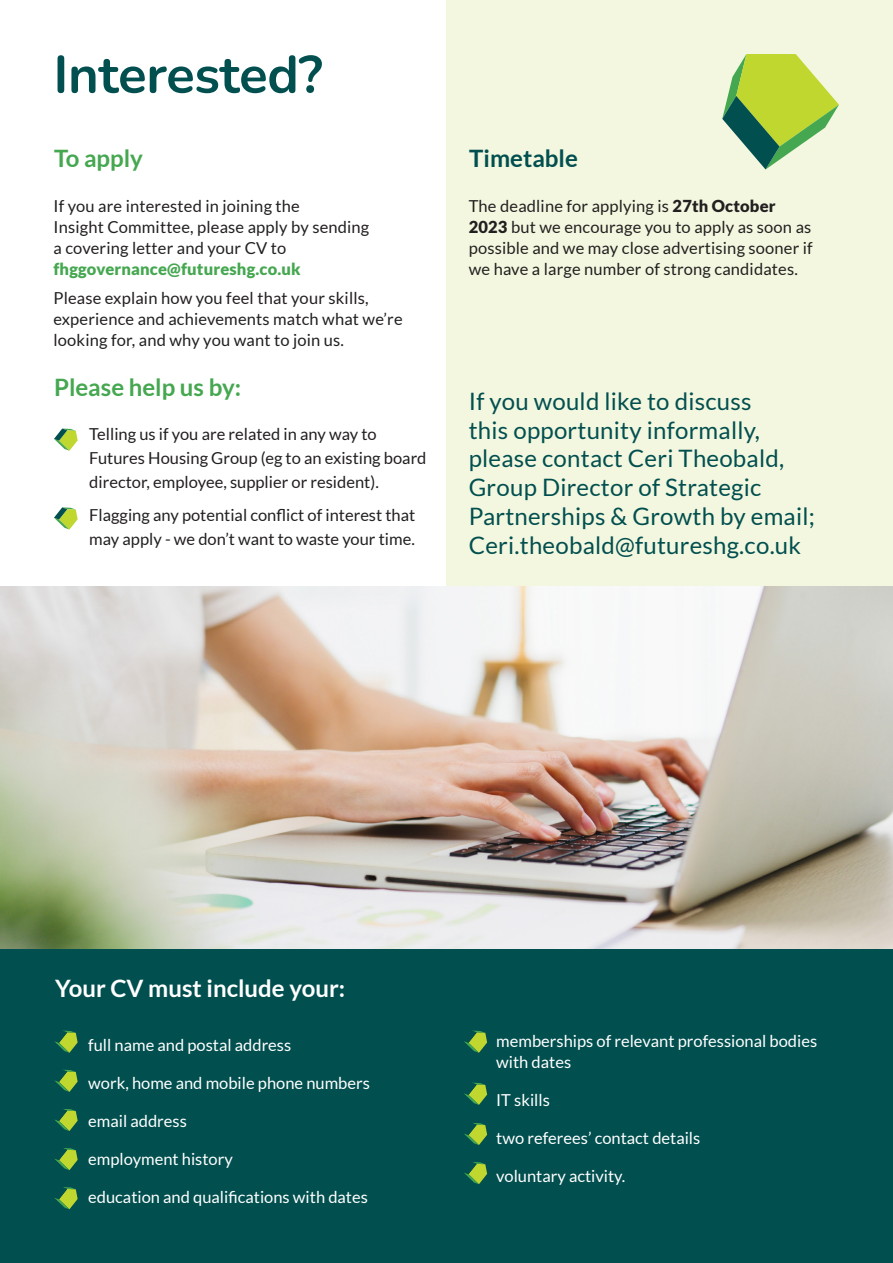
<style>
.page{position:relative;width:893px;height:1263px;background:#fff}
.page>*{position:absolute;margin:0;border:0;box-sizing:border-box;transform-origin:0 0}
.t1{font:700 52.5px "Nunito";letter-spacing:-.005em;color:#024f4f}
.t2{font:24px/28.8px "Lato";letter-spacing:.01em;color:#024f4f}
._18{font:700 24px "Lato";color:#45a750}
._18-2{font:700 24px "Lato";color:#fff}
._18-3{font:700 24px "Lato";color:#024f4f}
.t3{font:16.5px/21px "Lato";letter-spacing:.01em;color:#231f20}
.t4{font:16.5px/21px "Lato";color:#fff}
.s1{font-weight:900;color:#45a750}
.s2{font-weight:900}
</style>
<div class="page">
<div style="left:0;top:947px;width:893px;height:316px;background:#024f4f"></div>
<div style="left:447px;top:0;width:446px;height:593px;background:#f3f7df"></div>
<img style="left:0;top:587px;width:893px;height:361px">
<svg style="left:722px;top:54px;width:117px;height:115px"></svg>
<svg style="left:54px;top:1030px;width:24px;height:23px"></svg>
<svg style="left:54px;top:428px;width:24px;height:23px"></svg>
<svg style="left:54px;top:507px;width:24px;height:23px"></svg>
<svg style="left:464px;top:1030px;width:23px;height:23px"></svg>
<svg style="left:54px;top:1070px;width:24px;height:22px"></svg>
<svg style="left:464px;top:1083px;width:23px;height:22px"></svg>
<svg style="left:54px;top:1109px;width:24px;height:22px"></svg>
<svg style="left:464px;top:1123px;width:23px;height:22px"></svg>
<svg style="left:54px;top:1148px;width:24px;height:22px"></svg>
<svg style="left:464px;top:1162px;width:23px;height:22px"></svg>
<svg style="left:55px;top:1187px;width:23px;height:22px"></svg>
<p class="t1" style="left:54px;top:37px;width:271px">Interested?</p>
<p class="_18" style="left:54px;top:144px;width:91px">To apply</p>
<p class="_18-3" style="left:469px;top:144px;width:110px">Timetable</p>
<p class="t3" style="left:54px;top:195px;width:317px">If you are interested in joining the<br>Insight Committee, please apply by sending a covering letter and your CV to <span class="s1">fhggovernance@futureshg.co.uk</span></p>
<p class="t3" style="left:54px;top:287px;width:351px">Please explain how you feel that your skills, experience and achievements match what we’re looking for, and why you want to join us.</p>
<p class="_18" style="left:54px;top:373px;width:189px">Please help us by:</p>
<p class="t3" style="left:89px;top:422px;width:339px;line-height:24px">Telling us if you are related in any way to<br>Futures Housing Group (eg to an existing board director, employee, supplier or resident).</p>
<p class="t3" style="left:89px;top:503px;width:328px;line-height:24px">Flagging any potential conflict of interest that may apply - we don’t want to waste your time.</p>
<p class="t3" style="left:469px;top:195px;width:346px">The deadline for applying is <span class="s2">27th October 2023</span> but we encourage you to apply as soon as possible and we may close advertising sooner if we have a large number of strong candidates.</p>
<p class="t2" style="left:469px;top:386px;width:348px">If you would like to discuss<br>this opportunity informally, please contact Ceri Theobald,<br>Group Director of Strategic<br>Partnerships &amp; Growth by email;<br>Ceri.theobald@futureshg.co.uk</p>
<p class="_18-2" style="left:55px;top:975px;width:292px">Your CV must include your:</p>
<p class="t4" style="left:88px;top:1034px;width:205px">full name and postal address</p>
<p class="t4" style="left:88px;top:1072px;width:283px">work, home and mobile phone numbers</p>
<p class="t4" style="left:88px;top:1110px;width:100px">email address</p>
<p class="t4" style="left:88px;top:1148px;width:146px">employment history</p>
<p class="t4" style="left:88px;top:1186px;width:281px">education and qualifications with dates</p>
<p class="t4" style="left:496px;top:1030px;width:322px">memberships of relevant professional bodies with dates</p>
<p class="t4" style="left:496px;top:1089px;width:55px">IT skills</p>
<p class="t4" style="left:496px;top:1127px;width:206px">two referees’ contact details</p>
<p class="t4" style="left:496px;top:1165px;width:130px">voluntary activity.</p>
</div>
